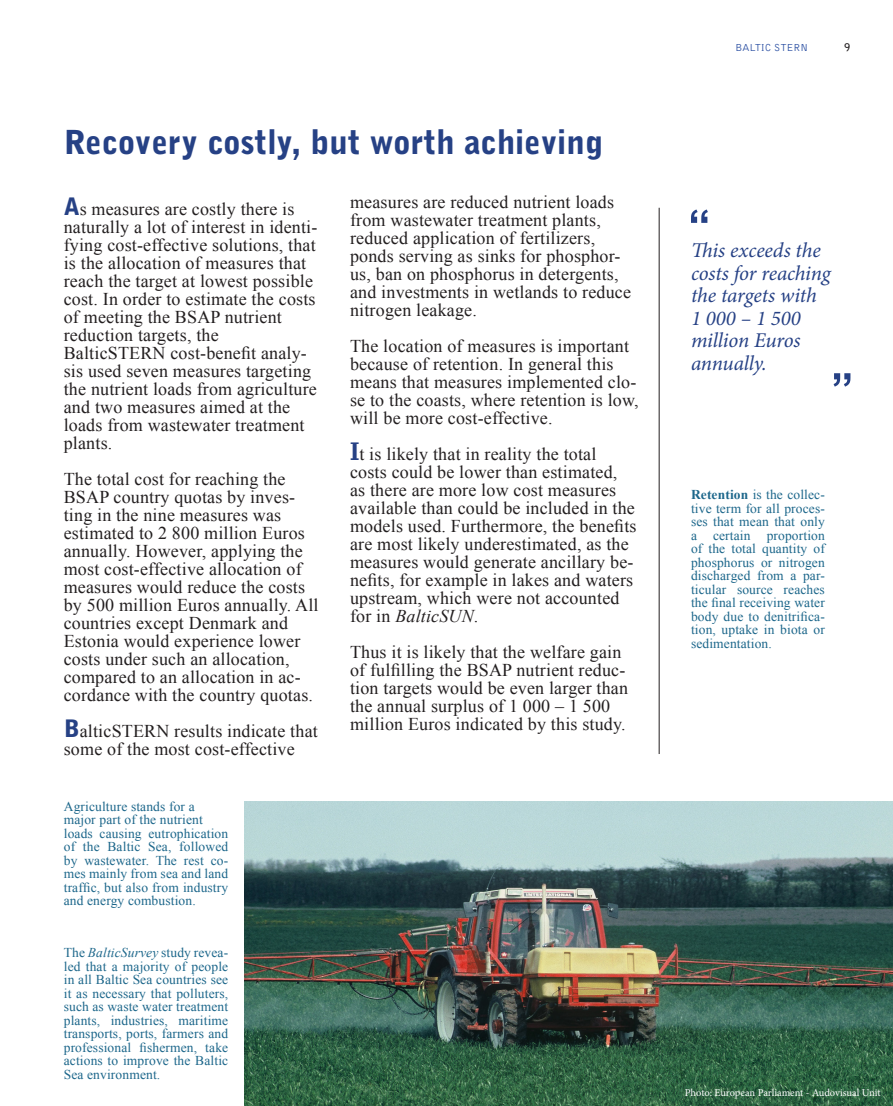
<style>
.page{position:relative;width:893px;height:1106px;background:#fff}
.page>*{position:absolute;margin:0;border:0;box-sizing:border-box;transform-origin:0 0}
.t1{font:900 33px "Bell Gothic BT";color:#264185}
.t2{font:italic 21px/22.5px "Minion Pro";letter-spacing:-.005em;color:#264185}
.t3{font:18px/18px "Times New Roman";letter-spacing:.01em;color:#231f20}
.t4{font:13.5px/13.5px "Times New Roman";letter-spacing:.01em;color:#1d678b;text-align:justify}
.t5{font:10.5px "Minion Pro";letter-spacing:-.005em;color:#fff}
.t6{font:10.5px "Bell Gothic BT";color:#23499f}
.t7{font:700 10.5px "Bell Gothic BT";color:#231f20}
.s1{font-family:"Bell Gothic BT";font-weight:900;font-size:24px;color:#264185}
.s2{font-style:italic}
.s3{font-weight:700}
</style>
<div class="page">
<hr style="left:659px;top:208px;width:1px;height:546px;background:#231f20">
<img style="left:245px;top:801px;width:648px;height:305px">
<svg style="left:833px;top:373px;width:17px;height:13px"></svg>
<svg style="left:691px;top:209px;width:17px;height:14px"></svg>
<p class="t1" style="left:64px;top:122px;width:541px">Recovery costly, but worth achieving</p>
<p class="t3" style="left:64px;top:199px;width:255px"><span class="s1">A</span>s measures are costly there is naturally a lot of interest in identi&shy;fying cost-effective solutions, that is the allocation of measures that reach the target at lowest possible cost. In order to estimate the costs of meeting the BSAP nutrient reduction targets, the</p>
<p class="t3" style="left:64px;top:343px;width:255px">BalticSTERN cost-benefit analy&shy;sis used seven measures targeting the nutrient loads from agriculture and two measures aimed at the loads from wastewater treatment plants.</p>
<p class="t3" style="left:64px;top:469px;width:256px">The total cost for reaching the<br>BSAP country quotas by inves&shy;ting in the nine measures was estimated to 2 800 million Euros annually. However, applying the most cost-effective allocation of measures would reduce the costs by 500 million Euros annually. All countries except Denmark and</p>
<p class="t3" style="left:64px;top:631px;width:251px">Estonia would experience lower costs under such an allocation, compared to an allocation in ac&shy;cordance with the country quotas.</p>
<p class="t3" style="left:64px;top:721px;width:256px"><span class="s1">B</span>alticSTERN results indicate that some of the most cost-effective</p>
<p class="t4" style="left:64px;top:799px;width:132px">Agriculture stands for a</p>
<p class="t4" style="left:64px;top:812px;width:141px">major part of the nutrient</p>
<p class="t4" style="left:64px;top:826px;width:166px">loads causing eutrophication of the Baltic Sea, followed by wastewater. The rest co&shy;mes mainly from sea and land traffic, but also from industry and energy combustion.</p>
<p class="t4" style="left:64px;top:945px;width:166px">The <span class="s2">BalticSurvey</span> study revea&shy;led that a majority of people in all Baltic Sea countries see it as necessary that polluters, such as waste water treatment plants, industries, maritime transports, ports, farmers and professional fishermen, take actions to improve the Baltic Sea environment.</p>
<p class="t3" style="left:350px;top:193px;width:282px">measures are reduced nutrient loads from wastewater treatment plants, reduced application of fertilizers, ponds serving as sinks for phosphor&shy;us, ban on phosphorus in detergents, and investments in wetlands to reduce nitrogen leakage.</p>
<p class="t3" style="left:350px;top:337px;width:290px">The location of measures is important because of retention. In general this means that measures implemented clo&shy;se to the coasts, where retention is low, will be more cost-effective.</p>
<p class="t3" style="left:350px;top:445px;width:288px"><span class="s1">I</span>t is likely that in reality the total costs could be lower than estimated, as there are more low cost measures available than could be included in the models used. Furthermore, the benefits are most likely underestimated, as the measures would generate ancillary be&shy;nefits, for example in lakes and waters upstream, which were not accounted for in <span class="s2">BalticSUN</span>.</p>
<p class="t3" style="left:350px;top:643px;width:279px">Thus it is likely that the welfare gain of fulfilling the BSAP nutrient reduc&shy;tion targets would be even larger than the annual surplus of 1 000 – 1 500 million Euros indicated by this study.</p>
<p class="t6" style="left:736px;top:41px;width:74px">BALTIC STERN</p>
<p class="t7" style="left:845px;top:40px;width:7px">9</p>
<p class="t2" style="left:691px;top:239px;width:141px">This exceeds the costs for reaching the targets with</p>
<p class="t2" style="left:691px;top:307px;width:111px">1 000 – 1 500</p>
<p class="t2" style="left:691px;top:329px;width:111px">million Euros</p>
<p class="t2" style="left:691px;top:352px;width:77px">annually.</p>
<p class="t4" style="left:691px;top:488px;width:135px"><span class="s3">Retention</span> is the collec&shy;tive term for all proces&shy;ses that mean that only a certain proportion of the total quantity of phosphorus or nitrogen discharged from a par&shy;ticular source reaches the final receiving water body due to denitrifica&shy;tion, uptake in biota or sedimentation.</p>
<p class="t5" style="left:685px;top:1085px;width:198px">Photo: European Parliament - Audovisual Unit</p>
</div>
